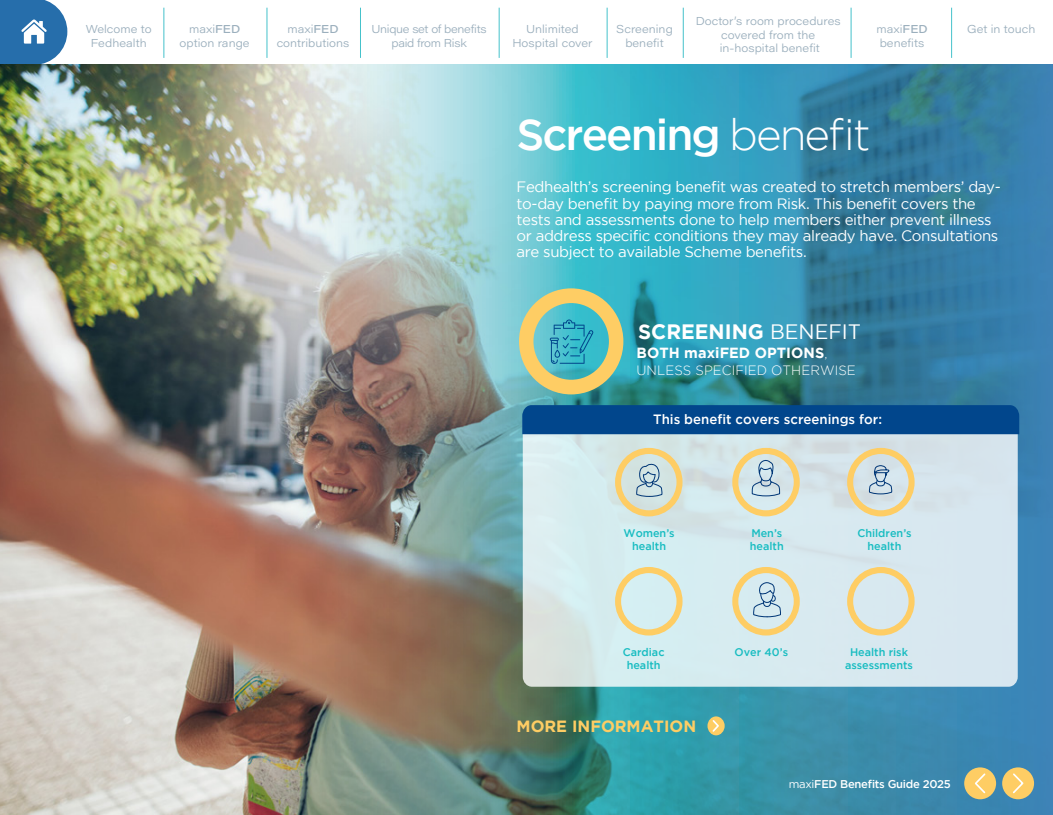
<style>
.page{position:relative;width:1053px;height:815px;background:#fff}
.page>*{position:absolute;margin:0;border:0;box-sizing:border-box;transform-origin:0 0}
.t1{font:500 43.75px "Gotham";letter-spacing:-.045em;color:#fff}
.t2{font:700 20.75px "Gotham";color:#fff}
.t3{font:700 16.25px "Gotham";color:#fecd64}
.t4{font:15px/16.2px "Gotham";letter-spacing:-.025em;color:#fff}
.t5{font:700 14.62px "Gotham";letter-spacing:.005em;color:#fff}
.t6{font:500 13.5px "Gotham";color:#fff}
.t7{font:300 13.5px "Gotham";letter-spacing:.005em;color:#fff}
.t8{font:11.25px/13.5px "Acumin Variable Concept";color:#9bafbd;text-align:center}
.t9{font:11.25px "Acumin Variable Concept";letter-spacing:-.03em;color:#9bafbd}
.t10{font:500 11.25px "Gotham";letter-spacing:-.025em;color:#fff}
.t11{font:500 11px/13.2px "Gotham";color:#17bcc1;text-align:center}
.s1{font-weight:300}
.s2{font-weight:400}
.s3{font-weight:300;font-size:13.5px}
</style>
<div class="page">
<hr style="left:164px;top:8px;width:1px;height:50px;background:#45c2cb">
<hr style="left:267px;top:8px;width:1px;height:50px;background:#45c2cb">
<hr style="left:360px;top:8px;width:1px;height:50px;background:#45c2cb">
<hr style="left:499px;top:8px;width:1px;height:50px;background:#45c2cb">
<hr style="left:683px;top:8px;width:1px;height:50px;background:#45c2cb">
<hr style="left:850px;top:8px;width:1px;height:50px;background:#45c2cb">
<hr style="left:951px;top:8px;width:1px;height:50px;background:#45c2cb">
<hr style="left:607px;top:8px;width:1px;height:50px;background:#45c2cb">
<div style="left:0;top:0;width:34px;height:65px;background:#266eab"></div>
<svg style="left:21px;top:0;width:46px;height:64px"></svg>
<img style="left:0;top:64px;width:1052px;height:751px">
<img style="left:238px;top:65px;width:814px;height:750px">
<svg style="left:522px;top:408px;width:495px;height:279px;background:#d6e7e9"></svg>
<svg style="left:750px;top:458px;width:30px;height:49px"></svg>
<svg style="left:635px;top:463px;width:28px;height:34px"></svg>
<svg style="left:868px;top:465px;width:24px;height:30px"></svg>
<svg style="left:752px;top:582px;width:29px;height:36px"></svg>
<svg style="left:549px;top:319px;width:44px;height:45px;background:#38acc3"></svg>
<div style="left:519px;top:288px;width:104px;height:106px;border:15px solid #fecd64;border-radius:50%"></div>
<div style="left:615px;top:448px;width:67px;height:68px;border:6px solid #fecd64;border-radius:50%"></div>
<div style="left:732px;top:448px;width:67px;height:68px;border:6px solid #fecd64;border-radius:50%"></div>
<div style="left:847px;top:448px;width:67px;height:68px;border:6px solid #fecd64;border-radius:50%"></div>
<div style="left:615px;top:567px;width:67px;height:68px;border:6px solid #fecd64;border-radius:50%"></div>
<div style="left:732px;top:567px;width:67px;height:68px;border:6px solid #fecd64;border-radius:50%"></div>
<div style="left:847px;top:567px;width:67px;height:68px;border:6px solid #fecd64;border-radius:50%"></div>
<div style="left:522px;top:405px;width:497px;height:29px;background:#01468c"></div>
<div style="left:1002px;top:767px;width:31px;height:32px;background:#fecd64;border-radius:50%"></div>
<svg style="left:1013px;top:773px;width:11px;height:21px"></svg>
<div style="left:964px;top:767px;width:32px;height:32px;background:#fecd64;border-radius:50%"></div>
<svg style="left:975px;top:773px;width:11px;height:21px"></svg>
<svg style="left:707px;top:716px;width:17px;height:19px"></svg>
<svg style="left:711px;top:718px;width:9px;height:15px"></svg>
<p class="t8" style="left:512px;top:22px;width:81px">Unlimited<br>Hospital cover</p>
<p class="t8" style="left:616px;top:22px;width:58px">Screening benefit</p>
<p class="t8" style="left:695px;top:14px;width:146px">Doctor’s room procedures covered from the in-hospital benefit</p>
<p class="t8" style="left:876px;top:22px;width:53px;text-align:left">maxiFED benefits</p>
<p class="t8" style="left:86px;top:22px;width:67px">Welcome to<br>Fedhealth</p>
<p class="t8" style="left:180px;top:22px;width:71px">maxiFED option range</p>
<p class="t8" style="left:277px;top:22px;width:74px">maxiFED contributions</p>
<p class="t9" style="left:371px;top:21px;width:117px">Unique set of benefits</p>
<p class="t8" style="left:967px;top:22px;width:70px">Get in touch</p>
<p class="t9" style="left:391px;top:35px;width:77px">paid from Risk</p>
<p class="t1" style="left:516px;top:110px;width:355px">Screening <span class="s1">benefit</span></p>
<p class="t4" style="left:516px;top:179px;width:485px">Fedhealth’s screening benefit was created to stretch members’ day&shy;to-day benefit by paying more from Risk. This benefit covers the tests and assessments done to help members either prevent illness or address specific conditions they may already have. Consultations are subject to available Scheme benefits.</p>
<p class="t2" style="left:638px;top:320px;width:224px">SCREENING <span class="s2">BENEFIT</span></p>
<p class="t5" style="left:636px;top:345px;width:192px">BOTH maxiFED OPTIONS<span class="s3">,</span></p>
<p class="t7" style="left:636px;top:362px;width:221px">UNLESS SPECIFIED OTHERWISE</p>
<p class="t6" style="left:653px;top:412px;width:230px">This benefit covers screenings for:</p>
<p class="t11" style="left:623px;top:526px;width:53px">Women’s health</p>
<p class="t11" style="left:749px;top:526px;width:35px;text-align:left">Men’s health</p>
<p class="t11" style="left:857px;top:526px;width:56px">Children’s health</p>
<p class="t11" style="left:622px;top:645px;width:43px">Cardiac health</p>
<p class="t11" style="left:734px;top:645px;width:55px">Over 40’s</p>
<p class="t11" style="left:845px;top:645px;width:69px">Health risk assessments</p>
<p class="t3" style="left:516px;top:717px;width:181px">MORE INFORMATION</p>
<p class="t10" style="left:788px;top:778px;width:164px"><span class="s2">maxi</span>FED Benefits Guide 2025</p>
</div>
